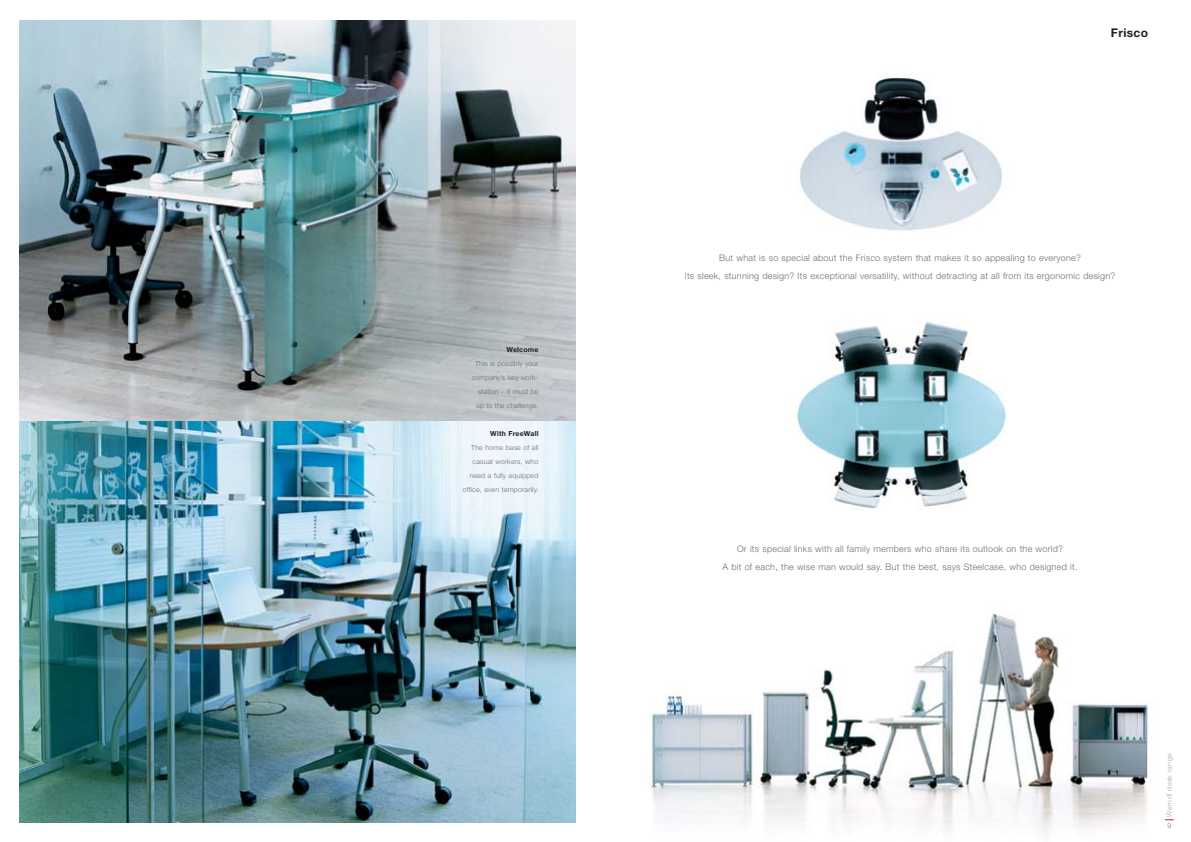
<style>
.page{position:relative;width:1191px;height:842px;background:#fff}
.page>*{position:absolute;margin:0;border:0;box-sizing:border-box;transform-origin:0 0}
.t1{font:700 12px "Helvetica Neue";letter-spacing:.03em;color:#231f20}
.t2{font:300 9px/18px "Helvetica Neue";letter-spacing:.03em;color:#6c6e70;text-align:center}
.t3{font:300 7px/14px "Helvetica Neue";letter-spacing:.03em;color:#6c6e70;text-align:right}
.t4{font:700 7px "Helvetica Neue";letter-spacing:.03em;color:#231f20}
.t5{font:300 7px "Helvetica Neue";letter-spacing:.055em;color:#a7a9ac}
</style>
<div class="page">
<img style="left:650px;top:613px;width:524px;height:220px">
<img style="left:20px;top:20px;width:555px;height:802px">
<img style="left:799px;top:77px;width:203px;height:154px">
<img style="left:797px;top:321px;width:209px;height:189px">
<p class="t4" style="left:506px;top:347px;width:33px">Welcome</p>
<p class="t3" style="left:472px;top:357px;width:68px">This is possibly your company’s key work&shy;station – it must be up to the challenge.</p>
<p class="t4" style="left:490px;top:431px;width:50px">With FreeWall</p>
<p class="t3" style="left:463px;top:441px;width:77px">The home base of all casual workers, who need a fully equipped office, even temporarily.</p>
<h1 class="t1" style="left:1111px;top:29px;width:39px">Frisco</h1>
<p class="t2" style="left:685px;top:250px;width:432px">But what is so special about the Frisco system that makes it so appealing to everyone?<br>Its sleek, stunning design? Its exceptional versatility, without detracting at all from its ergonomic design?</p>
<p class="t2" style="left:722px;top:541px;width:357px">Or its special links with all family members who share its outlook on the world?<br>A bit of each, the wise man would say. But the best, says Steelcase, who designed it.</p>
<p class="t5" style="left:1167px;top:817px;width:65px;rotate:-90deg">Werndl desk range</p>
<p class="t3" style="left:1167px;top:819px;width:5px">9</p>
</div>
